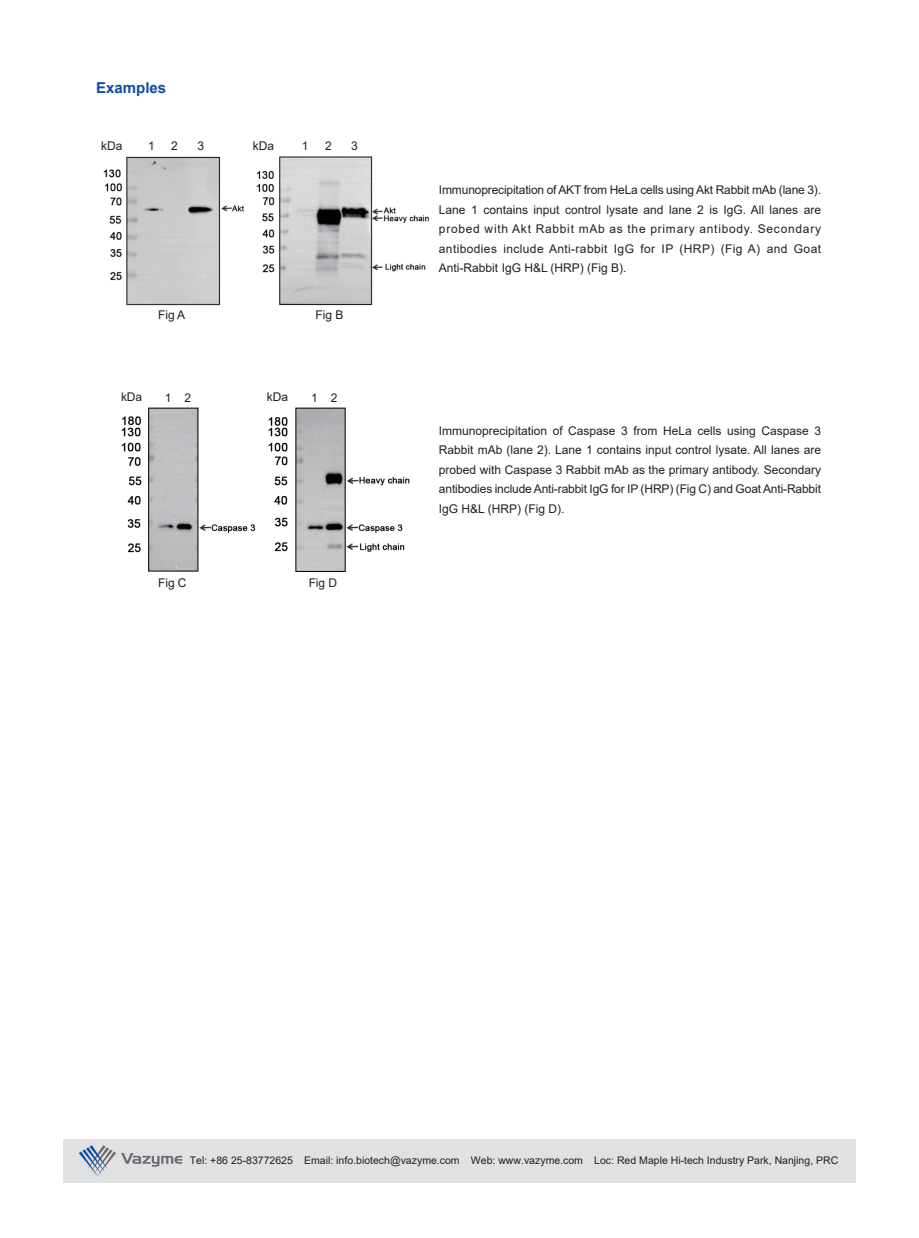
<style>
.page{position:relative;width:919px;height:1238px;background:#fff}
.page>*{position:absolute;margin:0;border:0;box-sizing:border-box;transform-origin:0 0}
.t1{font:700 15px "Arial";color:#0d4da1}
.t2{font:12px/19.5px "Arial";letter-spacing:-.005em;color:#231f20;text-align:justify}
.t3{font:10.5px "Arial";color:#231f20}
</style>
<div class="page">
<img style="left:121px;top:407px;width:289px;height:165px">
<img style="left:256px;top:156px;width:173px;height:150px">
<img style="left:103px;top:156px;width:141px;height:150px">
<svg style="left:79px;top:1145px;width:103px;height:31px;background:#c4c8cf"></svg>
<p class="t1" style="left:96px;top:77px;width:72px">Examples</p>
<p class="t2" style="left:101px;top:136px;width:23px">kDa</p>
<p class="t2" style="left:148px;top:136px;width:8px">1</p>
<p class="t2" style="left:171px;top:136px;width:8px">2</p>
<p class="t2" style="left:197px;top:136px;width:8px">3</p>
<p class="t2" style="left:253px;top:136px;width:23px">kDa</p>
<p class="t2" style="left:302px;top:136px;width:8px">1</p>
<p class="t2" style="left:325px;top:136px;width:8px">2</p>
<p class="t2" style="left:351px;top:136px;width:8px">3</p>
<p class="t2" style="left:158px;top:305px;width:29px">Fig A</p>
<p class="t2" style="left:315px;top:305px;width:29px">Fig B</p>
<p class="t2" style="left:121px;top:387px;width:23px">kDa</p>
<p class="t2" style="left:267px;top:387px;width:23px">kDa</p>
<p class="t2" style="left:165px;top:387px;width:28px">1 2</p>
<p class="t2" style="left:311px;top:387px;width:28px">1 2</p>
<p class="t2" style="left:158px;top:573px;width:30px">Fig C</p>
<p class="t2" style="left:309px;top:573px;width:30px">Fig D</p>
<p class="t2" style="left:439px;top:180px;width:383px">Immunoprecipitation of AKT from HeLa cells using Akt Rabbit mAb (lane 3).<br>Lane 1 contains input control lysate and lane 2 is IgG. All lanes are probed with Akt Rabbit mAb as the primary antibody. Secondary antibodies include Anti-rabbit IgG for IP (HRP) (Fig A) and Goat Anti-Rabbit IgG H&amp;L (HRP) (Fig B).</p>
<p class="t2" style="left:439px;top:420px;width:383px">Immunoprecipitation of Caspase 3 from HeLa cells using Caspase 3<br>Rabbit mAb (lane 2). Lane 1 contains input control lysate. All lanes are probed with Caspase 3 Rabbit mAb as the primary antibody. Secondary antibodies include Anti-rabbit IgG for IP (HRP) (Fig C) and Goat Anti-Rabbit IgG H&amp;L (HRP) (Fig D).</p>
<p class="t3" style="left:190px;top:1153px;width:650px">Tel: +86 25-83772625 Email: info.biotech@vazyme.com Web: www.vazyme.com Loc: Red Maple Hi-tech Industry Park, Nanjing, PRC</p>
</div>
